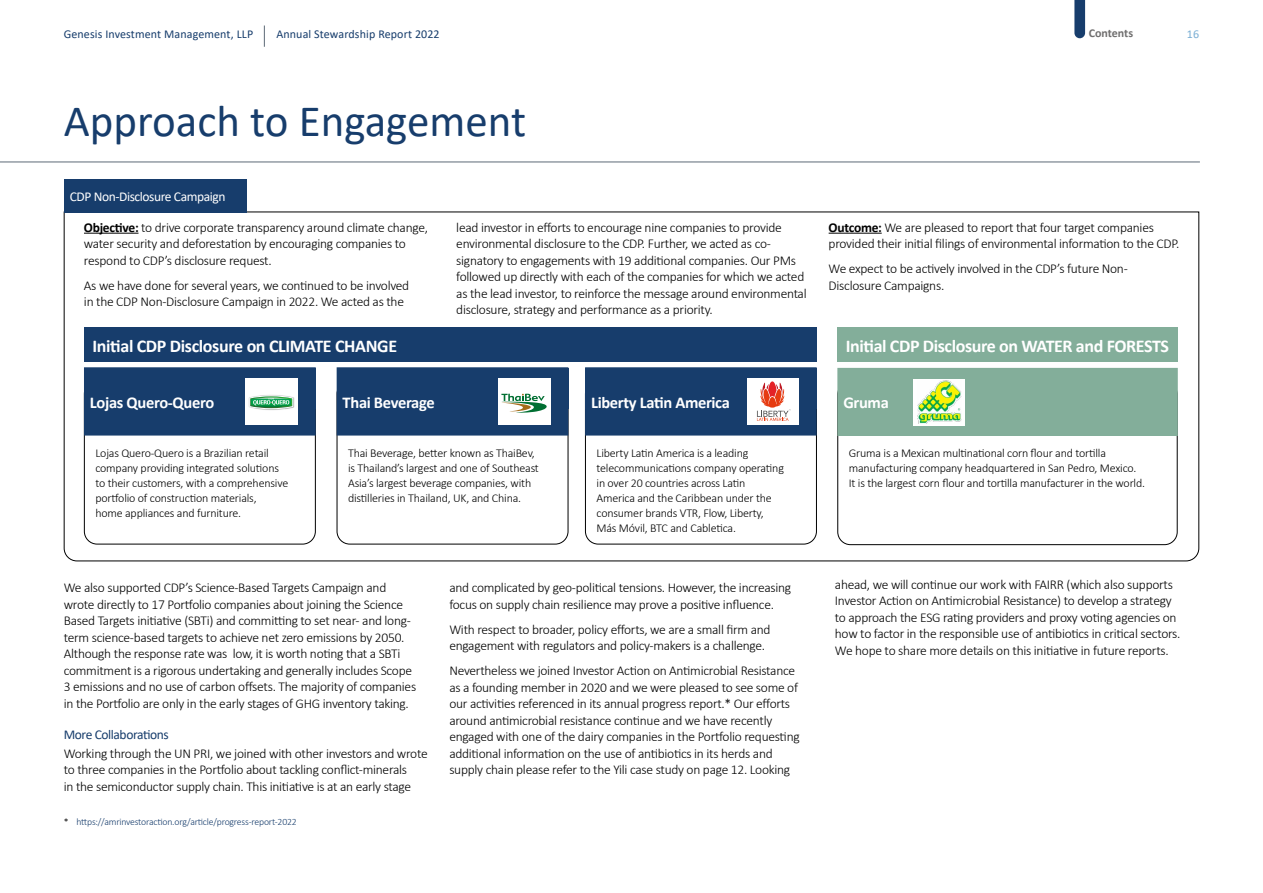
<style>
.page{position:relative;width:1263px;height:893px;background:#fff}
.page>*{position:absolute;margin:0;border:0;box-sizing:border-box;transform-origin:0 0}
.t1{font:45px "Calibri";color:#173d6c}
.t2{font:700 18px "Calibri";letter-spacing:-.02em;color:#fff}
.t3{font:700 16.5px "Calibri";letter-spacing:-.02em;color:#fff}
.t4{font:300 13.5px/16.5px "Calibri";letter-spacing:-.02em;color:#000}
.t5{font:13.5px "Calibri";letter-spacing:-.03em;color:#fff}
.t6{font:13.5px "Calibri";letter-spacing:-.03em;color:#173d6c}
.t7{font:300 12px/15px "Calibri";letter-spacing:-.015em;color:#000}
.t8{font:12px "Calibri";letter-spacing:.01em;color:#173d6c}
.t9{font:700 12px "Calibri";color:#706f6f}
.t10{font:12px "Calibri";color:#7aaed4}
.t11{font:300 9.75px "Calibri";letter-spacing:-.02em;color:#173d6c}
.s1{font-weight:700}
.s2{color:#000}
</style>
<div class="page">
<svg style="left:264px;top:26px;width:1px;height:21px"></svg>
<hr style="left:0;top:162px;width:1200px;height:1px;background:#5d6a76">
<svg style="left:1074px;top:0;width:11px;height:38px"></svg>
<svg style="left:63px;top:211px;width:1136px;height:351px"></svg>
<div style="left:585px;top:381px;width:232px;height:163px;border:1px solid #000;border-radius:13px"></div>
<div style="left:337px;top:381px;width:231px;height:163px;border:1px solid #000;border-radius:13px"></div>
<div style="left:84px;top:381px;width:232px;height:163px;border:1px solid #000;border-radius:13px"></div>
<svg style="left:585px;top:367px;width:232px;height:69px;background:#3a567c"></svg>
<svg style="left:337px;top:367px;width:231px;height:69px;background:#395a80"></svg>
<svg style="left:84px;top:367px;width:232px;height:69px;background:#375a7f"></svg>
<div style="left:84px;top:328px;width:733px;height:34px;background:#173d6c"></div>
<div style="left:837px;top:328px;width:340px;height:34px;background:#83ae9a"></div>
<hr style="left:84px;top:233px;width:54px;height:1px;background:#000">
<hr style="left:829px;top:233px;width:53px;height:1px;background:#000">
<div style="left:64px;top:179px;width:182px;height:33px;background:#173d6c"></div>
<div style="left:837px;top:368px;width:341px;height:68px;background:#83ae9a"></div>
<div style="left:913px;top:378px;width:52px;height:47px;background:#fff"></div>
<img style="left:918px;top:381px;width:44px;height:42px">
<p class="t8" style="left:64px;top:26px;width:191px">Genesis Investment Management, LLP</p>
<p class="t8" style="left:276px;top:26px;width:165px">Annual Stewardship Report 2022</p>
<p class="t9" style="left:1089px;top:25px;width:46px">Contents</p>
<p class="t10" style="left:1187px;top:26px;width:14px">16</p>
<h1 class="t1" style="left:64px;top:90px;width:464px">Approach to Engagement</h1>
<p class="t5" style="left:70px;top:187px;width:157px">CDP Non-Disclosure Campaign</p>
<p class="t4" style="left:84px;top:219px;width:346px"><span class="s1">Objective:</span> to drive corporate transparency around climate change, water security and deforestation by encouraging companies to respond to CDP’s disclosure request.</p>
<p class="t4" style="left:84px;top:277px;width:327px">As we have done for several years, we continued to be involved in the CDP Non-Disclosure Campaign in 2022. We acted as the</p>
<p class="t4" style="left:456px;top:219px;width:352px">lead investor in efforts to encourage nine companies to provide environmental disclosure to the CDP. Further, we acted as co&shy;signatory to engagements with 19 additional companies. Our PMs followed up directly with each of the companies for which we acted as the lead investor, to reinforce the message around environmental disclosure, strategy and performance as a priority.</p>
<p class="t4" style="left:829px;top:219px;width:352px"><span class="s1">Outcome:</span> We are pleased to report that four target companies provided their initial filings of environmental information to the CDP.</p>
<p class="t4" style="left:829px;top:260px;width:301px">We expect to be actively involved in the CDP’s future Non-<br>Disclosure Campaigns.</p>
<h2 class="t2" style="left:92px;top:333px;width:306px">Initial CDP Disclosure on CLIMATE CHANGE</h2>
<h2 class="t2" style="left:846px;top:333px;width:325px">Initial CDP Disclosure on WATER and FORESTS</h2>
<p class="t3" style="left:343px;top:390px;width:94px">Thai Beverage</p>
<p class="t3" style="left:591px;top:390px;width:140px">Liberty Latin America</p>
<p class="t3" style="left:90px;top:390px;width:126px">Lojas Quero-Quero</p>
<p class="t7" style="left:95px;top:445px;width:194px">Lojas Quero-Quero is a Brazilian retail company providing integrated solutions to their customers, with a comprehensive portfolio of construction materials,<br>home appliances and furniture.</p>
<p class="t7" style="left:348px;top:445px;width:192px">Thai Beverage, better known as ThaiBev, is Thailand’s largest and one of Southeast Asia’s largest beverage companies, with distilleries in Thailand, UK, and China.</p>
<p class="t7" style="left:596px;top:445px;width:189px">Liberty Latin America is a leading telecommunications company operating in over 20 countries across Latin America and the Caribbean under the consumer brands VTR, Flow, Liberty, Más Móvil, BTC and Cabletica.</p>
<p class="t7" style="left:849px;top:446px;width:298px">Gruma is a Mexican multinational corn flour and tortilla manufacturing company headquartered in San Pedro, Mexico.<br>It is the largest corn flour and tortilla manufacturer in the world.</p>
<p class="t3" style="left:843px;top:391px;width:47px">Gruma</p>
<p class="t4" style="left:64px;top:579px;width:354px">We also supported CDP’s Science-Based Targets Campaign and wrote directly to 17 Portfolio companies about joining the Science Based Targets initiative (SBTi) and committing to set near- and long&shy;term science-based targets to achieve net zero emissions by 2050.<br>Although the response rate was low, it is worth noting that a SBTi commitment is a rigorous undertaking and generally includes Scope 3 emissions and no use of carbon offsets. The majority of companies in the Portfolio are only in the early stages of GHG inventory taking.</p>
<p class="t6" style="left:64px;top:725px;width:107px">More Collaborations</p>
<p class="t4" style="left:64px;top:745px;width:365px">Working through the UN PRI, we joined with other investors and wrote to three companies in the Portfolio about tackling conflict-minerals<br>in the semiconductor supply chain. This initiative is at an early stage</p>
<p class="t11" style="left:64px;top:816px;width:234px"><span class="s2">*</span> https://amrinvestoraction.org/article/progress-report-2022</p>
<p class="t4" style="left:449px;top:579px;width:343px">and complicated by geo-political tensions. However, the increasing focus on supply chain resilience may prove a positive influence.</p>
<p class="t4" style="left:449px;top:621px;width:323px">With respect to broader, policy efforts, we are a small firm and engagement with regulators and policy-makers is a challenge.</p>
<p class="t4" style="left:449px;top:662px;width:352px">Nevertheless we joined Investor Action on Antimicrobial Resistance as a founding member in 2020 and we were pleased to see some of our activities referenced in its annual progress report.* Our efforts around antimicrobial resistance continue and we have recently engaged with one of the dairy companies in the Portfolio requesting additional information on the use of antibiotics in its herds and supply chain please refer to the Yili case study on page 12. Looking</p>
<p class="t4" style="left:835px;top:576px;width:347px">ahead, we will continue our work with FAIRR (which also supports Investor Action on Antimicrobial Resistance) to develop a strategy to approach the ESG rating providers and proxy voting agencies on how to factor in the responsible use of antibiotics in critical sectors.<br>We hope to share more details on this initiative in future reports.</p>
</div>
